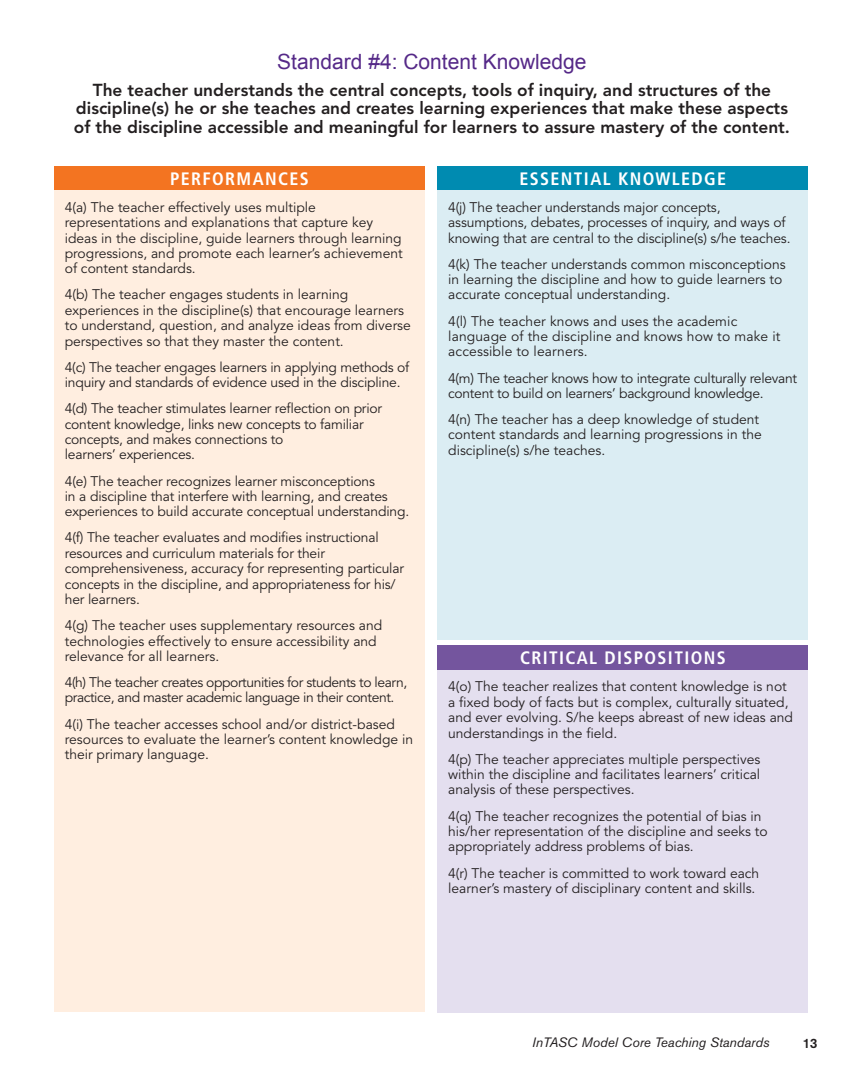
<style>
.page{position:relative;width:864px;height:1080px;background:#fff}
.page>*{position:absolute;margin:0;border:0;box-sizing:border-box;transform-origin:0 0}
.t1{font:21px "Arial";color:#552988}
.t2{font:700 condensed 18px "Frutiger";letter-spacing:.075em;color:#fff}
.t3{font:800 17.25px/18.8px "Avenir";color:#231f20;text-align:center}
.t4{font:13.8px/15.3px "Avenir";color:#231f20}
.t5{font:13.8px/15.3px "Avenir";letter-spacing:-.03em;color:#231f20}
.t6{font:13.8px/15.3px "Avenir";letter-spacing:-.02em;color:#231f20}
.t7{font:italic 13.5px "Akzidenz Grotesk BE";color:#231f20}
.t8{font:500 13.5px "Akzidenz Grotesk BE";color:#231f20}
</style>
<div class="page">
<div style="left:54px;top:166px;width:371px;height:24px;background:#f37421"></div>
<div style="left:54px;top:190px;width:371px;height:822px;background:#ffeee0"></div>
<div style="left:437px;top:645px;width:371px;height:25px;background:#74559e"></div>
<div style="left:437px;top:670px;width:371px;height:343px;background:#e4dfef"></div>
<div style="left:437px;top:166px;width:371px;height:24px;background:#008bb1"></div>
<div style="left:437px;top:190px;width:371px;height:450px;background:#dbedf3"></div>
<h1 class="t1" style="left:277px;top:48px;width:311px">Standard #4: Content Knowledge</h1>
<p class="t3" style="left:74px;top:80px;width:718px">The teacher understands the central concepts, tools of inquiry, and structures of the discipline(s) he or she teaches and creates learning experiences that make these aspects of the discipline accessible and meaningful for learners to assure mastery of the content.</p>
<h2 class="t2" style="left:170px;top:168px;width:140px">PERFORMANCES</h2>
<p class="t4" style="left:65px;top:200px;width:339px">4(a) The teacher effectively uses multiple representations and explanations that capture key ideas in the discipline, guide learners through learning progressions, and promote each learner’s achievement of content standards.</p>
<p class="t4" style="left:65px;top:287px;width:348px">4(b) The teacher engages students in learning experiences in the discipline(s) that encourage learners to understand, question, and analyze ideas from diverse perspectives so that they master the content.</p>
<p class="t4" style="left:65px;top:360px;width:346px">4(c) The teacher engages learners in applying methods of inquiry and standards of evidence used in the discipline.</p>
<p class="t4" style="left:65px;top:401px;width:319px">4(d) The teacher stimulates learner reflection on prior content knowledge, links new concepts to familiar concepts, and makes connections to<br>learners’ experiences.</p>
<p class="t4" style="left:65px;top:474px;width:346px">4(e) The teacher recognizes learner misconceptions<br>in a discipline that interfere with learning, and creates experiences to build accurate conceptual understanding.</p>
<p class="t4" style="left:65px;top:530px;width:341px">4(f) The teacher evaluates and modifies instructional resources and curriculum materials for their comprehensiveness, accuracy for representing particular concepts in the discipline, and appropriateness for his/ her learners.</p>
<p class="t4" style="left:65px;top:618px;width:319px">4(g) The teacher uses supplementary resources and technologies effectively to ensure accessibility and relevance for all learners.</p>
<p class="t5" style="left:65px;top:675px;width:344px">4(h) The teacher creates opportunities for students to learn, practice, and master academic language in their content.</p>
<p class="t4" style="left:65px;top:717px;width:350px">4(i) The teacher accesses school and/or district-based resources to evaluate the learner’s content knowledge in their primary language.</p>
<h2 class="t2" style="left:520px;top:168px;width:208px">ESSENTIAL KNOWLEDGE</h2>
<p class="t4" style="left:448px;top:200px;width:344px">4(j) The teacher understands major concepts, assumptions, debates, processes of inquiry, and ways of knowing that are central to the discipline(s) s/he teaches.</p>
<p class="t4" style="left:448px;top:257px;width:339px">4(k) The teacher understands common misconceptions in learning the discipline and how to guide learners to accurate conceptual understanding.</p>
<p class="t4" style="left:448px;top:314px;width:334px">4(l) The teacher knows and uses the academic language of the discipline and knows how to make it accessible to learners.</p>
<p class="t6" style="left:448px;top:371px;width:351px">4(m) The teacher knows how to integrate culturally relevant content to build on learners’ background knowledge.</p>
<p class="t4" style="left:448px;top:412px;width:315px">4(n) The teacher has a deep knowledge of student content standards and learning progressions in the discipline(s) s/he teaches.</p>
<h2 class="t2" style="left:520px;top:648px;width:207px">CRITICAL DISPOSITIONS</h2>
<p class="t4" style="left:448px;top:679px;width:346px">4(o) The teacher realizes that content knowledge is not a fixed body of facts but is complex, culturally situated, and ever evolving. S/he keeps abreast of new ideas and understandings in the field.</p>
<p class="t4" style="left:448px;top:752px;width:314px;text-align:justify">4(p) The teacher appreciates multiple perspectives within the discipline and facilitates learners’ critical analysis of these perspectives.</p>
<p class="t4" style="left:448px;top:809px;width:321px">4(q) The teacher recognizes the potential of bias in his/her representation of the discipline and seeks to appropriately address problems of bias.</p>
<p class="t4" style="left:448px;top:866px;width:313px">4(r) The teacher is committed to work toward each learner’s mastery of disciplinary content and skills.</p>
<p class="t7" style="left:532px;top:1035px;width:239px">InTASC Model Core Teaching Standards</p>
<p class="t8" style="left:803px;top:1035px;width:16px">13</p>
</div>
